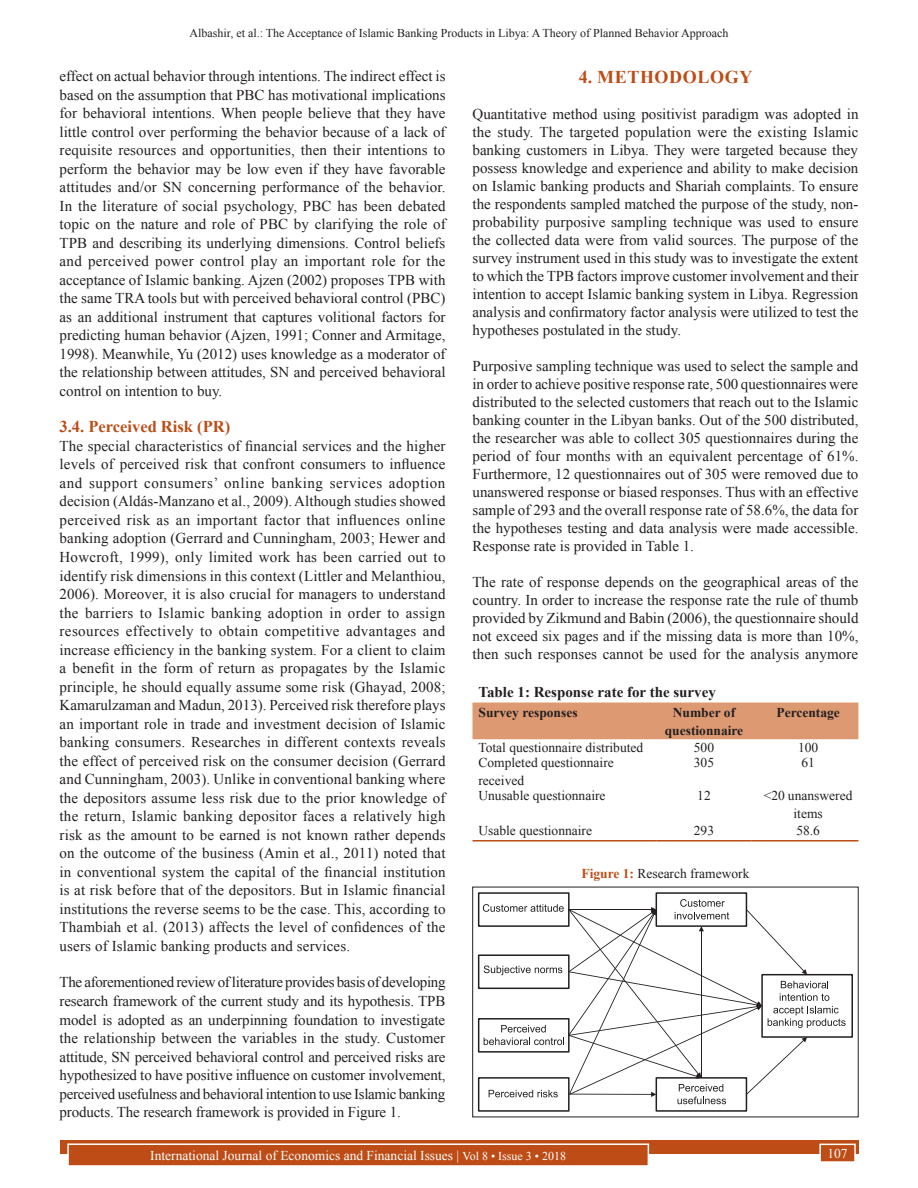
<style>
.page{position:relative;width:918px;height:1188px;background:#fff}
.page>*{position:absolute;margin:0;border:0;box-sizing:border-box;transform-origin:0 0}
.t1{font:700 18px "Times New Roman";letter-spacing:.035em;color:#bd4c16}
.t2{font:700 16.5px "Times New Roman";color:#bd4c16}
.TX{font:15px/18.5px "Times New Roman";color:#231f20;text-align:justify}
.TT{font:700 15px "Times New Roman";color:#231f20}
.TB{font:13.5px/18px "Times New Roman";color:#231f20}
.Folio{font:13.5px "Times New Roman";color:#fff}
.TCH{font:700 13.5px/18px "Times New Roman";color:#231f20;text-align:center}
.TBL{font:13.5px "Times New Roman";color:#231f20}
.FGC{font:13.5px "Times New Roman";color:#231f20}
.t3{font:12px "Times New Roman";color:#231f20}
.s1{font-weight:700;color:#bd4c16}
.s2{font-size:12px}
</style>
<div class="page">
<div style="left:60px;top:1140px;width:798px;height:13px;background:#bd4c16"></div>
<div style="left:68px;top:1144px;width:580px;height:22px;background:#bd4c16"></div>
<div style="left:67px;top:1143px;width:582px;height:24px;border:2px solid #fff"></div>
<div style="left:820px;top:1144px;width:35px;height:18px;background:#bd4c16"></div>
<div style="left:819px;top:1144px;width:37px;height:19px;border:2px solid #fff"></div>
<div style="left:478px;top:892px;width:92px;height:35px;border:2px solid #231f20"></div>
<div style="left:478px;top:954px;width:92px;height:35px;border:2px solid #231f20"></div>
<div style="left:478px;top:1018px;width:92px;height:35px;border:2px solid #231f20"></div>
<div style="left:478px;top:1077px;width:92px;height:35px;border:2px solid #231f20"></div>
<div style="left:656px;top:892px;width:91px;height:35px;border:2px solid #231f20"></div>
<div style="left:656px;top:1077px;width:91px;height:35px;border:2px solid #231f20"></div>
<div style="left:761px;top:974px;width:92px;height:64px;border:2px solid #231f20"></div>
<svg style="left:483px;top:899px;width:363px;height:205px"></svg>
<div style="left:472px;top:703px;width:386px;height:36px;background:#dd9972"></div>
<hr style="left:473px;top:840px;width:177px;height:2px;background:#bd4c16">
<svg style="left:650px;top:840px;width:7px;height:2px"></svg>
<hr style="left:657px;top:840px;width:94px;height:2px;background:#bd4c16">
<svg style="left:751px;top:840px;width:7px;height:2px"></svg>
<hr style="left:758px;top:840px;width:100px;height:2px;background:#bd4c16">
<p class="t3" style="left:190px;top:25px;width:540px">Albashir, et al.: The Acceptance of Islamic Banking Products in Libya: A Theory of Planned Behavior Approach</p>
<p class="TX" style="left:60px;top:66px;width:388px">effect on actual behavior through intentions. The indirect effect is based on the assumption that PBC has motivational implications for behavioral intentions. When people believe that they have little control over performing the behavior because of a lack of requisite resources and opportunities, then their intentions to perform the behavior may be low even if they have favorable attitudes and/or SN concerning performance of the behavior.<br>In the literature of social psychology, PBC has been debated topic on the nature and role of PBC by clarifying the role of TPB and describing its underlying dimensions. Control beliefs and perceived power control play an important role for the acceptance of Islamic banking. Ajzen (2002) proposes TPB with the same TRA tools but with perceived behavioral control (PBC) as an additional instrument that captures volitional factors for predicting human behavior (Ajzen, 1991; Conner and Armitage, 1998). Meanwhile, Yu (2012) uses knowledge as a moderator of the relationship between attitudes, SN and perceived behavioral control on intention to buy.</p>
<h2 class="t2" style="left:60px;top:415px;width:172px">3.4. Perceived Risk (PR)</h2>
<p class="TX" style="left:60px;top:436px;width:388px">The special characteristics of financial services and the higher levels of perceived risk that confront consumers to influence and support consumers’ online banking services adoption decision (Aldás-Manzano et al., 2009). Although studies showed perceived risk as an important factor that influences online banking adoption (Gerrard and Cunningham, 2003; Hewer and Howcroft, 1999), only limited work has been carried out to identify risk dimensions in this context (Littler and Melanthiou, 2006). Moreover, it is also crucial for managers to understand the barriers to Islamic banking adoption in order to assign resources effectively to obtain competitive advantages and increase efficiency in the banking system. For a client to claim a benefit in the form of return as propagates by the Islamic principle, he should equally assume some risk (Ghayad, 2008; Kamarulzaman and Madun, 2013). Perceived risk therefore plays an important role in trade and investment decision of Islamic banking consumers. Researches in different contexts reveals the effect of perceived risk on the consumer decision (Gerrard and Cunningham, 2003). Unlike in conventional banking where the depositors assume less risk due to the prior knowledge of the return, Islamic banking depositor faces a relatively high risk as the amount to be earned is not known rather depends on the outcome of the business (Amin et al., 2011) noted that in conventional system the capital of the financial institution is at risk before that of the depositors. But in Islamic financial institutions the reverse seems to be the case. This, according to Thambiah et al. (2013) affects the level of confidences of the users of Islamic banking products and services.</p>
<p class="TX" style="left:60px;top:973px;width:388px">The aforementioned review of literature provides basis of developing research framework of the current study and its hypothesis. TPB model is adopted as an underpinning foundation to investigate the relationship between the variables in the study. Customer attitude, SN perceived behavioral control and perceived risks are hypothesized to have positive influence on customer involvement, perceived usefulness and behavioral intention to use Islamic banking products. The research framework is provided in Figure 1.</p>
<h1 class="t1" style="left:579px;top:64px;width:175px">4. METHODOLOGY</h1>
<p class="TX" style="left:472px;top:104px;width:388px;line-height:18px">Quantitative method using positivist paradigm was adopted in the study. The targeted population were the existing Islamic banking customers in Libya. They were targeted because they possess knowledge and experience and ability to make decision on Islamic banking products and Shariah complaints. To ensure the respondents sampled matched the purpose of the study, non&shy;probability purposive sampling technique was used to ensure the collected data were from valid sources. The purpose of the survey instrument used in this study was to investigate the extent to which the TPB factors improve customer involvement and their intention to accept Islamic banking system in Libya. Regression analysis and confirmatory factor analysis were utilized to test the hypotheses postulated in the study.</p>
<p class="TX" style="left:472px;top:356px;width:388px;line-height:18px">Purposive sampling technique was used to select the sample and in order to achieve positive response rate, 500 questionnaires were distributed to the selected customers that reach out to the Islamic banking counter in the Libyan banks. Out of the 500 distributed, the researcher was able to collect 305 questionnaires during the period of four months with an equivalent percentage of 61%.<br>Furthermore, 12 questionnaires out of 305 were removed due to unanswered response or biased responses. Thus with an effective sample of 293 and the overall response rate of 58.6%, the data for the hypotheses testing and data analysis were made accessible.<br>Response rate is provided in Table 1.</p>
<p class="TX" style="left:472px;top:572px;width:388px;line-height:18px">The rate of response depends on the geographical areas of the country. In order to increase the response rate the rule of thumb provided by Zikmund and Babin (2006), the questionnaire should not exceed six pages and if the missing data is more than 10%, then such responses cannot be used for the analysis anymore</p>
<p class="TT" style="left:479px;top:682px;width:239px">Table 1: Response rate for the survey</p>
<p class="TCH" style="left:479px;top:703px;width:101px">Survey responses</p>
<p class="TCH" style="left:665px;top:703px;width:80px">Number of questionnaire</p>
<p class="TCH" style="left:776px;top:703px;width:65px">Percentage</p>
<p class="TB" style="left:479px;top:738px;width:166px">Total questionnaire distributed</p>
<p class="TB" style="left:694px;top:738px;width:22px">500</p>
<p class="TB" style="left:798px;top:738px;width:22px">100</p>
<p class="TB" style="left:479px;top:753px;width:137px">Completed questionnaire received</p>
<p class="TB" style="left:694px;top:753px;width:22px">305</p>
<p class="TB" style="left:801px;top:753px;width:15px">61</p>
<p class="TB" style="left:479px;top:786px;width:129px">Unusable questionnaire</p>
<p class="TB" style="left:697px;top:786px;width:15px">12</p>
<p class="TB" style="left:764px;top:786px;width:90px;text-align:center">&lt;20 unanswered items</p>
<p class="TBL" style="left:479px;top:821px;width:115px">Usable questionnaire</p>
<p class="TBL" style="left:694px;top:821px;width:22px">293</p>
<p class="TBL" style="left:796px;top:821px;width:25px">58.6</p>
<p class="FGC" style="left:581px;top:864px;width:170px"><span class="s1">Figure 1:</span> Research framework</p>
<p class="Folio" style="left:150px;top:1146px;width:417px">International Journal of Economics and Financial Issues | <span class="s2">Vol 8 • Issue 3 • 2018</span></p>
<p class="Folio" style="left:827px;top:1144px;width:22px">107</p>
</div>
